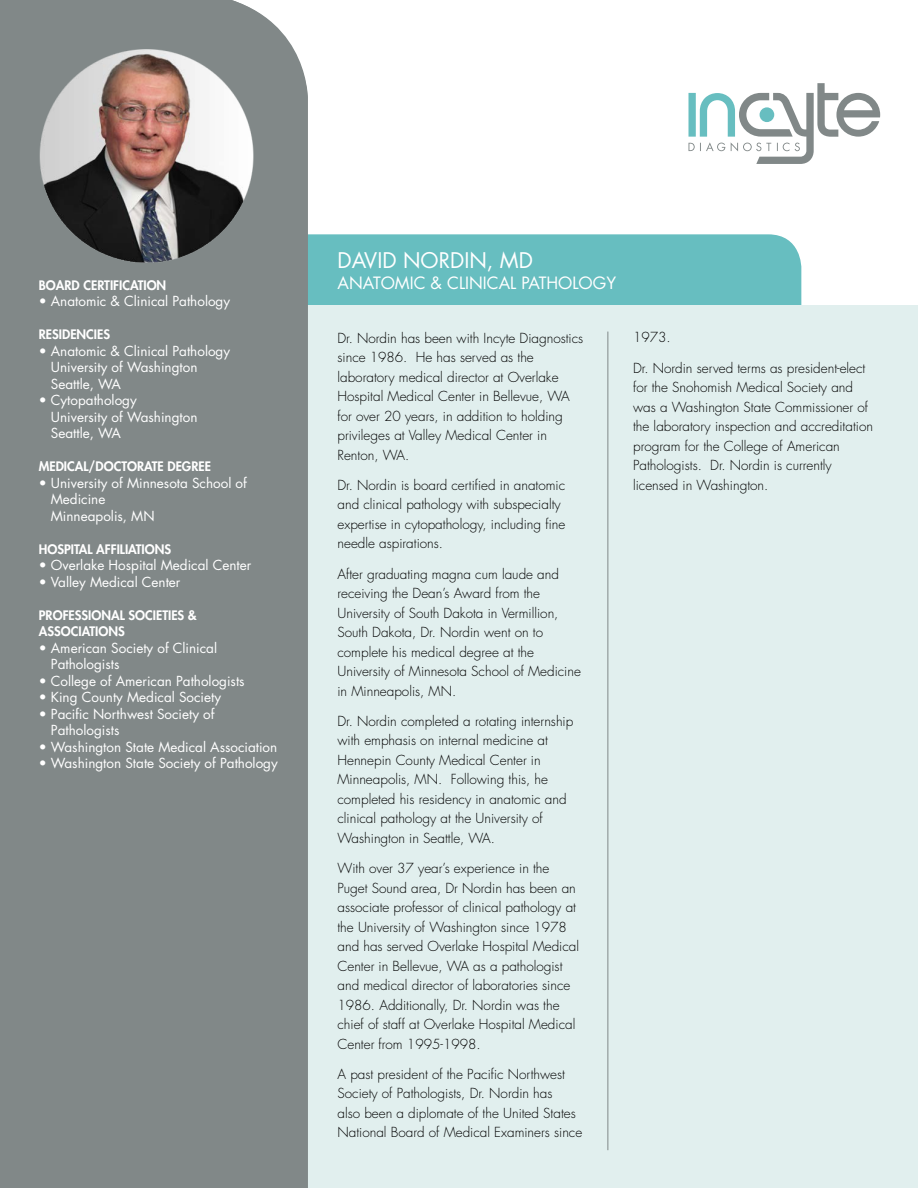
<style>
.page{position:relative;width:918px;height:1188px;background:#fff}
.page>*{position:absolute;margin:0;border:0;box-sizing:border-box;transform-origin:0 0}
.t1{font:21px "Futura Std";color:#fff}
.t2{font:16.5px "Futura Std";color:#fff}
.t3{font:300 13.5px/19.5px "Futura Std";color:#000}
.t4{font:13.5px/16.5px "Futura Std";color:#fff}
.t5{font:800 12.75px/16.5px "Futura Std";color:#fff}
</style>
<div class="page">
<div style="left:308px;top:234px;width:493px;height:72px;background:#67bec0"></div>
<div style="left:188px;top:306px;width:730px;height:882px;background:#e1efee"></div>
<div style="left:0;top:0;width:308px;height:1188px;background:#818888"></div>
<svg style="left:688px;top:83px;width:192px;height:81px"></svg>
<hr style="left:608px;top:332px;width:1px;height:818px;background:#818888">
<img style="left:35px;top:45px;width:221px;height:221px">
<p class="t5" style="left:39px;top:277px;width:129px">BOARD CERTIFICATION</p>
<p class="t4" style="left:39px;top:293px;width:193px">• Anatomic &amp; Clinical Pathology</p>
<p class="t5" style="left:39px;top:326px;width:73px">RESIDENCIES</p>
<p class="t4" style="left:51px;top:343px;width:181px;text-indent:-12px">• Anatomic &amp; Clinical Pathology<br>University of Washington<br>Seattle, WA</p>
<p class="t4" style="left:51px;top:392px;width:148px;text-indent:-12px">• Cytopathology<br>University of Washington<br>Seattle, WA</p>
<p class="t5" style="left:39px;top:458px;width:174px">MEDICAL/DOCTORATE DEGREE</p>
<p class="t4" style="left:51px;top:475px;width:198px;text-indent:-12px">• University of Minnesota School of<br>Medicine<br>Minneapolis, MN</p>
<p class="t5" style="left:39px;top:541px;width:134px">HOSPITAL AFFILIATIONS</p>
<p class="t4" style="left:39px;top:557px;width:214px">• Overlake Hospital Medical Center</p>
<p class="t4" style="left:39px;top:574px;width:143px">• Valley Medical Center</p>
<p class="t5" style="left:39px;top:607px;width:160px">PROFESSIONAL SOCIETIES &amp;<br>ASSOCIATIONS</p>
<p class="t4" style="left:51px;top:640px;width:168px;text-indent:-12px">• American Society of Clinical<br>Pathologists</p>
<p class="t4" style="left:39px;top:673px;width:207px">• College of American Pathologists</p>
<p class="t4" style="left:39px;top:689px;width:184px">• King County Medical Society</p>
<p class="t4" style="left:51px;top:706px;width:165px;text-indent:-12px">• Pacific Northwest Society of<br>Pathologists</p>
<p class="t4" style="left:39px;top:739px;width:240px">• Washington State Medical Association</p>
<p class="t4" style="left:39px;top:755px;width:240px">• Washington State Society of Pathology</p>
<h1 class="t1" style="left:338px;top:247px;width:74px">david no</h1>
<h1 class="t1" style="left:439px;top:247px;width:93px">rdin, MD</h1>
<p class="t2" style="left:338px;top:272px;width:280px">Anatomic &amp; Clin ical pathology</p>
<p class="t3" style="left:338px;top:328px;width:247px">Dr. Nordin has been with Incyte Diagnostics since 1986. He has served as the laboratory medical director at Overlake Hospital Medical Center in Bellevue, WA for over 20 years, in addition to holding privileges at Valley Medical Center in Renton, WA.</p>
<p class="t3" style="left:338px;top:476px;width:229px">Dr. Nordin is board certified in anatomic and clinical pathology with subspecialty expertise in cytopathology, including fine needle aspirations.</p>
<p class="t3" style="left:338px;top:564px;width:245px">After graduating magna cum laude and receiving the Dean’s Award from the University of South Dakota in Vermillion, South Dakota, Dr. Nordin went on to complete his medical degree at the University of Minnesota School of Medicine in Minneapolis, MN.</p>
<p class="t3" style="left:338px;top:712px;width:237px">Dr. Nordin completed a rotating internship with emphasis on internal medicine at Hennepin County Medical Center in Minneapolis, MN. Following this, he completed his residency in anatomic and clinical pathology at the University of Washington in Seattle, WA.</p>
<p class="t3" style="left:338px;top:859px;width:243px">With over 37 year’s experience in the Puget Sound area, Dr Nordin has been an associate professor of clinical pathology at the University of Washington since 1978 and has served Overlake Hospital Medical Center in Bellevue, WA as a pathologist and medical director of laboratories since 1986. Additionally, Dr. Nordin was the chief of staff at Overlake Hospital Medical Center from 1995-1998.</p>
<p class="t3" style="left:338px;top:1065px;width:246px">A past president of the Pacific Northwest Society of Pathologists, Dr. Nordin has<br>also been a diplomate of the United States National Board of Medical Examiners since</p>
<p class="t3" style="left:633px;top:328px;width:39px">1973.</p>
<p class="t3" style="left:633px;top:358px;width:241px">Dr. Nordin served terms as president-elect for the Snohomish Medical Society and was a Washington State Commissioner of the laboratory inspection and accreditation program for the College of American Pathologists. Dr. Nordin is currently licensed in Washington.</p>
</div>
